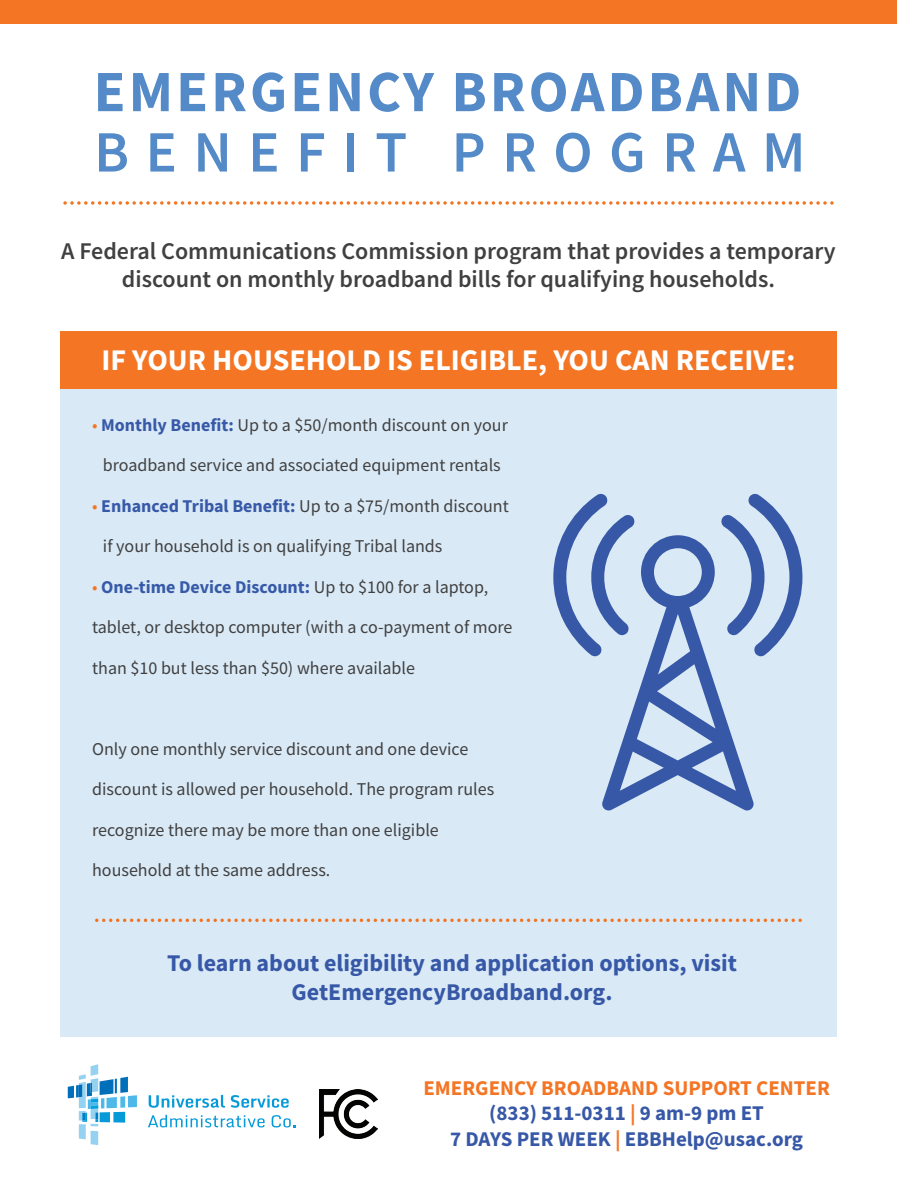
<style>
.page{position:relative;width:897px;height:1188px;background:#fff}
.page>*{position:absolute;margin:0;border:0;box-sizing:border-box;transform-origin:0 0}
.t1{font:700 58.5px "Source Sans Pro";letter-spacing:.05em;color:#548ac8}
.t2{font:600 58.5px "Source Sans Pro";letter-spacing:.28em;color:#548ac8}
.t3{font:700 30px "Source Sans Pro";color:#fff}
.t4{font:600 24px/28.8px "Source Sans Pro";color:#404040;text-align:center}
.t5{font:700 24px/28.8px "Source Sans Pro";color:#3758a7;text-align:center}
.t6{font:700 21px/25.2px "Source Sans Pro";color:#3758a7;text-align:center}
.t7{font:18px "Source Sans Pro";color:#404040}
.t8{font:700 18px "Source Sans Pro";color:#3759a7}
.t9{font:700 18px "Source Sans Pro";color:#375aa8}
.s1{color:#f47524}
.s2{font-weight:700;color:#3759a7}
.s3{font-weight:400;color:#f47524}
.s4{font-weight:400;color:#404040}
</style>
<div class="page">
<div style="left:61px;top:369px;width:776px;height:668px;background:#d9e9f6"></div>
<div style="left:61px;top:331px;width:776px;height:58px;background:#f47523"></div>
<div style="left:0;top:0;width:896px;height:24px;background:#f47523"></div>
<svg style="left:149px;top:1095px;width:76px;height:13px"></svg>
<svg style="left:231px;top:1095px;width:58px;height:13px"></svg>
<svg style="left:148px;top:1115px;width:116px;height:12px"></svg>
<svg style="left:271px;top:1115px;width:24px;height:12px"></svg>
<svg style="left:68px;top:1064px;width:69px;height:81px"></svg>
<svg style="left:63px;top:201px;width:770px;height:4px"></svg>
<svg style="left:95px;top:919px;width:706px;height:3px"></svg>
<svg style="left:553px;top:493px;width:249px;height:317px"></svg>
<img style="left:319px;top:1089px;width:58px;height:49px">
<h1 class="t1" style="left:94px;top:52px;width:709px">EMERGENCY BROADBAND</h1>
<h1 class="t2" style="left:94px;top:114px;width:712px">BENEFIT PROGRAM</h1>
<h3 class="t4" style="left:61px;top:236px;width:776px">A Federal Communications Commission program that provides a temporary discount on monthly broadband bills for qualifying households.</h3>
<h2 class="t3" style="left:101px;top:340px;width:695px">IF YOUR HOUSEHOLD IS ELIGIBLE, YOU CAN RECEIVE:</h2>
<p class="t7" style="left:92px;top:414px;width:417px"><span class="s1">•</span> <span class="s2">Monthly Benefit:</span> Up to a $50/month discount on your</p>
<p class="t7" style="left:103px;top:454px;width:399px">broadband service and associated equipment rentals</p>
<p class="t8" style="left:92px;top:494px;width:418px"><span class="s3">•</span> Enhanced Tribal Benefit: <span class="s4">Up to a $75/month discount</span></p>
<p class="t7" style="left:103px;top:535px;width:341px">if your household is on qualifying Tribal lands</p>
<p class="t9" style="left:92px;top:575px;width:397px"><span class="s3">•</span> One-time Device Discount: <span class="s4">Up to $100 for a laptop,</span></p>
<p class="t7" style="left:92px;top:616px;width:422px">tablet, or desktop computer (with a co-payment of more</p>
<p class="t7" style="left:92px;top:657px;width:324px">than $10 but less than $50) where available</p>
<p class="t7" style="left:92px;top:738px;width:377px">Only one monthly service discount and one device</p>
<p class="t7" style="left:92px;top:778px;width:403px">discount is allowed per household. The program rules</p>
<p class="t7" style="left:92px;top:819px;width:348px">recognize there may be more than one eligible</p>
<p class="t7" style="left:92px;top:859px;width:240px">household at the same address.</p>
<h3 class="t5" style="left:167px;top:949px;width:571px">To learn about eligibility and application options, visit<br>GetEmergencyBroadband.org.</h3>
<p class="t6" style="left:423px;top:1075px;width:408px"><span class="s1">EMERGENCY BROADBAND SUPPORT CENTER </span>(833) 511-0311 <span class="s1">|</span> 9 am-9 pm ET<br>7 DAYS PER WEEK <span class="s1">|</span> EBBHelp@usac.org</p>
</div>
